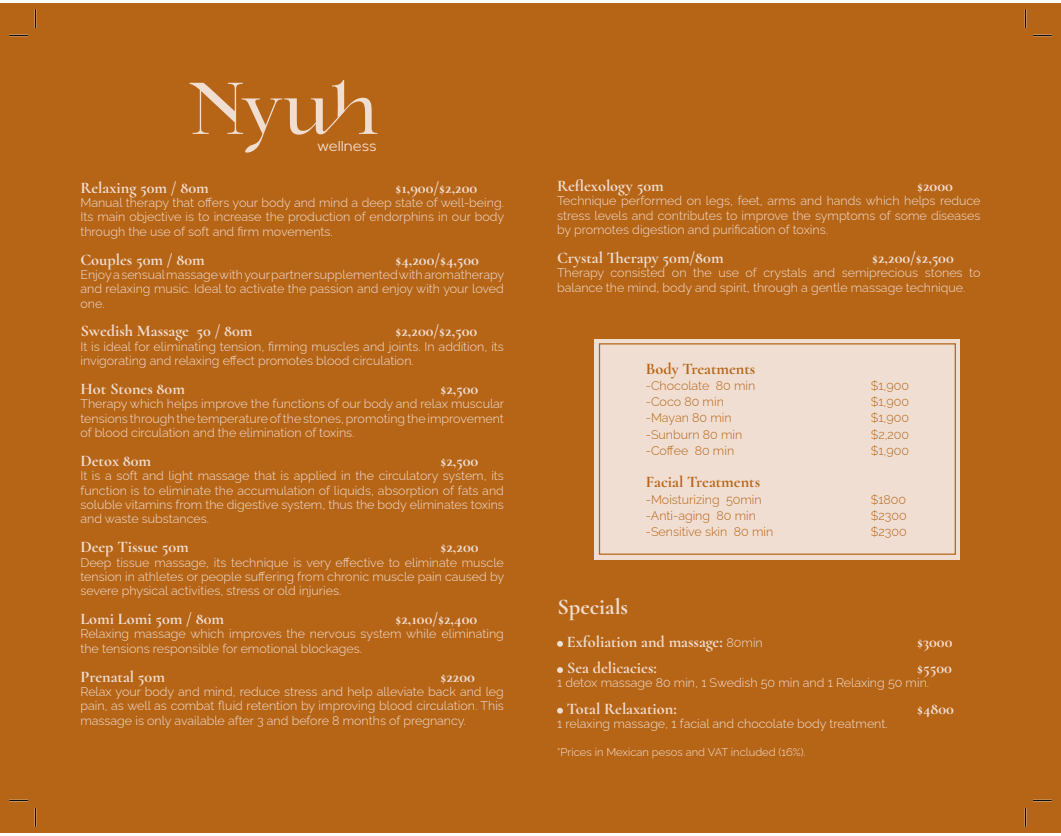
<style>
.page{position:relative;width:1061px;height:836px;background:#fff}
.page>*{position:absolute;margin:0;border:0;box-sizing:border-box;transform-origin:0 0}
.t1{font:700 22.5px "Cormorant";color:#f0ded2}
.t2{font:700 16.25px "Cormorant";color:#f0ded2}
.t3{font:700 16.25px "Cormorant";color:#b66517}
.t4{font:15px "Metrisch";color:#f0ded2}
.t5{font:300 12.5px/14.4px "Raleway";color:#f0ded2;text-align:justify}
.t6{font:300 12.5px "Raleway";color:#b66517}
.t7{font:300 11.25px "Raleway";color:#f0ded2}
.s1{font-family:"Raleway";font-weight:300;font-size:12.5px}
</style>
<div class="page">
<div style="left:0;top:3px;width:1061px;height:830px;background:#b66517"></div>
<svg style="left:190px;top:80px;width:187px;height:73px"></svg>
<div style="left:594px;top:339px;width:366px;height:220px;background:#f0ded2"></div>
<div style="left:599px;top:343px;width:357px;height:212px;border:1px solid #b66517"></div>
<svg style="left:557px;top:641px;width:6px;height:6px"></svg>
<svg style="left:557px;top:667px;width:6px;height:6px"></svg>
<svg style="left:557px;top:708px;width:6px;height:6px"></svg>
<svg style="left:9px;top:35px;width:19px;height:1px"></svg>
<svg style="left:1033px;top:35px;width:19px;height:1px"></svg>
<svg style="left:9px;top:800px;width:19px;height:1px"></svg>
<svg style="left:1033px;top:800px;width:19px;height:1px"></svg>
<svg style="left:35px;top:9px;width:1px;height:19px"></svg>
<svg style="left:35px;top:808px;width:1px;height:19px"></svg>
<svg style="left:1025px;top:9px;width:1px;height:19px"></svg>
<svg style="left:1025px;top:808px;width:1px;height:19px"></svg>
<p class="t4" style="left:317px;top:138px;width:61px">wellness</p>
<p class="t2" style="left:80px;top:177px;width:130px">Relaxing 50m / 80m</p>
<p class="t2" style="left:395px;top:177px;width:83px">$1,900/$2,200</p>
<p class="t5" style="left:80px;top:194px;width:425px">Manual therapy that offers your body and mind a deep state of well-being.<br>Its main objective is to increase the production of endorphins in our body through the use of soft and firm movements.</p>
<p class="t2" style="left:80px;top:249px;width:126px">Couples 50m / 80m</p>
<p class="t2" style="left:395px;top:249px;width:85px">$4,200/$4,500</p>
<p class="t5" style="left:80px;top:266px;width:425px">Enjoy a sensual massage with your partner supplemented with aromatherapy and relaxing music. Ideal to activate the passion and enjoy with your loved one.</p>
<p class="t2" style="left:80px;top:321px;width:174px">Swedish Massage 50 / 80m</p>
<p class="t2" style="left:395px;top:321px;width:83px">$2,200/$2,500</p>
<p class="t5" style="left:80px;top:338px;width:425px">It is ideal for eliminating tension, firming muscles and joints. In addition, its invigorating and relaxing effect promotes blood circulation.</p>
<p class="t2" style="left:80px;top:379px;width:106px">Hot Stones 80m</p>
<p class="t2" style="left:440px;top:379px;width:39px">$2,500</p>
<p class="t5" style="left:80px;top:395px;width:425px">Therapy which helps improve the functions of our body and relax muscular tensions through the temperature of the stones, promoting the improvement of blood circulation and the elimination of toxins.</p>
<p class="t2" style="left:80px;top:450px;width:72px">Detox 80m</p>
<p class="t2" style="left:440px;top:450px;width:39px">$2,500</p>
<p class="t5" style="left:80px;top:467px;width:425px">It is a soft and light massage that is applied in the circulatory system, its function is to eliminate the accumulation of liquids, absorption of fats and soluble vitamins from the digestive system, thus the body eliminates toxins and waste substances.</p>
<p class="t2" style="left:80px;top:537px;width:110px">Deep Tissue 50m</p>
<p class="t2" style="left:440px;top:537px;width:40px">$2,200</p>
<p class="t5" style="left:80px;top:553px;width:425px">Deep tissue massage, its technique is very effective to eliminate muscle tension in athletes or people suffering from chronic muscle pain caused by severe physical activities, stress or old injuries.</p>
<p class="t2" style="left:80px;top:609px;width:145px">Lomi Lomi 50m / 80m</p>
<p class="t2" style="left:395px;top:609px;width:83px">$2,100/$2,400</p>
<p class="t5" style="left:80px;top:625px;width:425px">Relaxing massage which improves the nervous system while eliminating the tensions responsible for emotional blockages.</p>
<p class="t2" style="left:80px;top:666px;width:86px">Prenatal 50m</p>
<p class="t2" style="left:440px;top:666px;width:36px">$2200</p>
<p class="t5" style="left:80px;top:683px;width:425px">Relax your body and mind, reduce stress and help alleviate back and leg pain, as well as combat fluid retention by improving blood circulation. This massage is only available after 3 and before 8 months of pregnancy.</p>
<p class="t2" style="left:557px;top:176px;width:108px">Reflexology 50m</p>
<p class="t2" style="left:917px;top:176px;width:37px">$2000</p>
<p class="t5" style="left:557px;top:192px;width:425px">Technique performed on legs, feet, arms and hands which helps reduce stress levels and contributes to improve the symptoms of some diseases by promotes digestion and purification of toxins.</p>
<p class="t2" style="left:557px;top:247px;width:168px">Crystal Therapy 50m/80m</p>
<p class="t2" style="left:872px;top:247px;width:83px">$2,200/$2,500</p>
<p class="t5" style="left:557px;top:264px;width:425px">Therapy consisted on the use of crystals and semiprecious stones to balance the mind, body and spirit, through a gentle massage technique.</p>
<p class="t3" style="left:646px;top:358px;width:111px">Body Treatments</p>
<p class="t6" style="left:646px;top:375px;width:111px">-Chocolate 80 min</p>
<p class="t6" style="left:871px;top:375px;width:40px">$1,900</p>
<p class="t6" style="left:646px;top:392px;width:80px">-Coco 80 min</p>
<p class="t6" style="left:871px;top:392px;width:40px">$1,900</p>
<p class="t6" style="left:646px;top:408px;width:87px">-Mayan 80 min</p>
<p class="t6" style="left:871px;top:408px;width:40px">$1,900</p>
<p class="t6" style="left:646px;top:424px;width:98px">-Sunburn 80 min</p>
<p class="t6" style="left:871px;top:424px;width:40px">$2,200</p>
<p class="t6" style="left:646px;top:440px;width:90px">-Coffee 80 min</p>
<p class="t6" style="left:871px;top:440px;width:40px">$1,900</p>
<p class="t3" style="left:646px;top:472px;width:116px">Facial Treatments</p>
<p class="t6" style="left:646px;top:489px;width:117px">-Moisturizing 50min</p>
<p class="t6" style="left:871px;top:489px;width:37px">$1800</p>
<p class="t6" style="left:646px;top:505px;width:112px">-Anti-aging 80 min</p>
<p class="t6" style="left:871px;top:505px;width:37px">$2300</p>
<p class="t6" style="left:646px;top:522px;width:129px">-Sensitive skin 80 min</p>
<p class="t6" style="left:871px;top:522px;width:37px">$2300</p>
<p class="t1" style="left:557px;top:593px;width:73px">Specials</p>
<p class="t2" style="left:567px;top:631px;width:198px">Exfoliation and massage: <span class="s1">80min</span></p>
<p class="t2" style="left:917px;top:631px;width:37px">$3000</p>
<p class="t2" style="left:567px;top:658px;width:92px">Sea delicacies:</p>
<p class="t2" style="left:917px;top:658px;width:36px">$5500</p>
<p class="t5" style="left:557px;top:674px;width:373px">1 detox massage 80 min, 1 Swedish 50 min and 1 Relaxing 50 min.</p>
<p class="t2" style="left:567px;top:698px;width:111px">Total Relaxation:</p>
<p class="t2" style="left:917px;top:698px;width:38px">$4800</p>
<p class="t5" style="left:557px;top:715px;width:332px">1 relaxing massage, 1 facial and chocolate body treatment.</p>
<p class="t7" style="left:557px;top:742px;width:250px">*Prices in Mexican pesos and VAT included (16%).</p>
</div>
